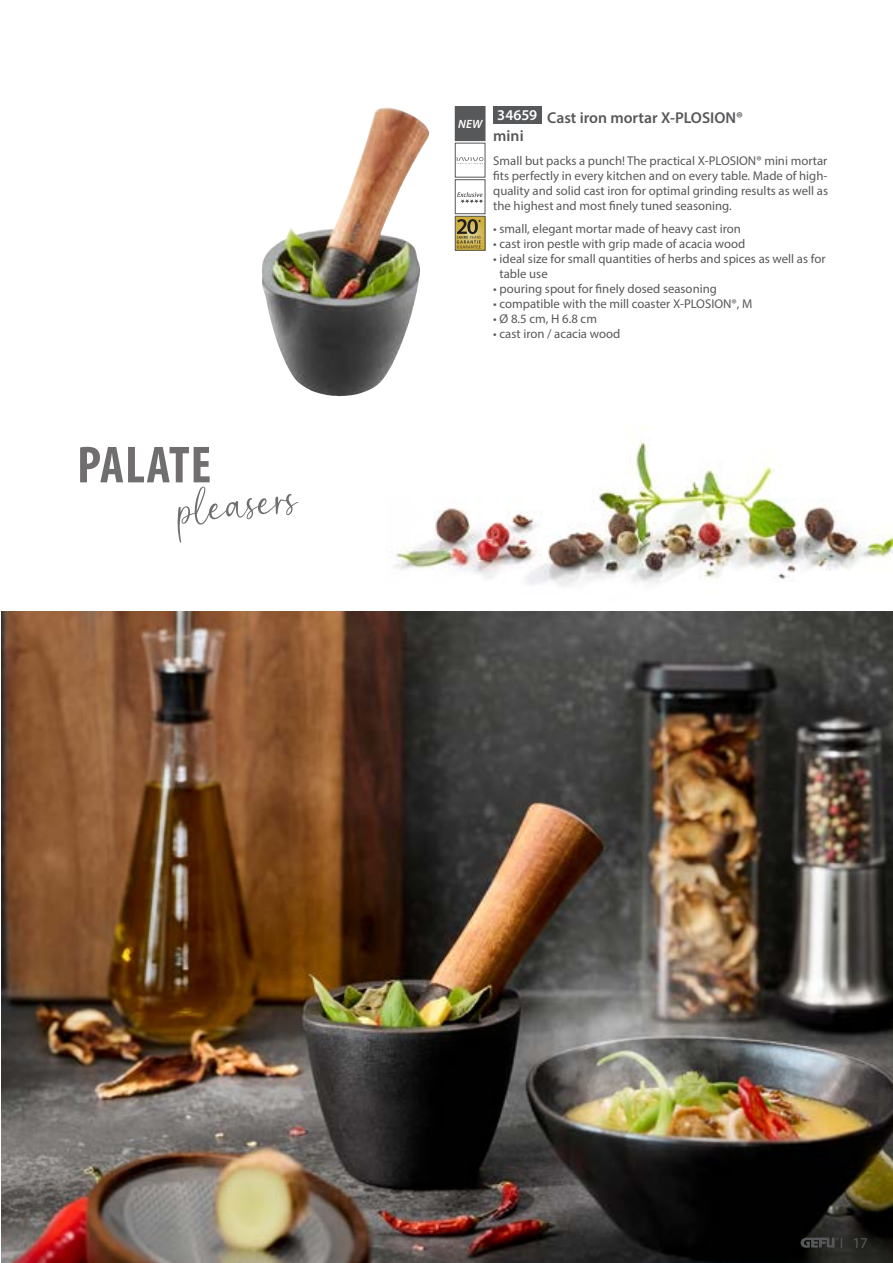
<style>
.page{position:relative;width:893px;height:1263px;background:#fff}
.page>*{position:absolute;margin:0;border:0;box-sizing:border-box;transform-origin:0 0}
.t1{font:75px "Rastanty Cortez";color:#716e6f}
.t2{font:700 condensed 52.5px "Myriad Pro";letter-spacing:.02em;color:#716e6f}
.t3{font:600 15.75px/18px "Myriad Pro";color:#57585a}
.t4{font:15px "Myriad Pro";color:#57585a}
.t5{font:12.75px/15px "Myriad Pro";color:#57585a;text-align:justify}
.t6{font:italic 600 12px "Myriad Pro";color:#fff}
</style>
<div class="page">
<img style="left:1px;top:611px;width:892px;height:652px">
<svg style="left:457px;top:157px;width:26px;height:7px"></svg>
<div style="left:455px;top:143px;width:30px;height:34px;border:1px solid #57585a"></div>
<svg style="left:457px;top:192px;width:26px;height:11px"></svg>
<div style="left:455px;top:179px;width:30px;height:35px;border:1px solid #57585a"></div>
<svg style="left:457px;top:218px;width:26px;height:31px"></svg>
<svg style="left:457px;top:219px;width:24px;height:29px"></svg>
<div style="left:455px;top:216px;width:30px;height:35px;border:1px solid #57585a"></div>
<img style="left:262px;top:107px;width:167px;height:289px">
<img style="left:387px;top:427px;width:506px;height:160px">
<div style="left:455px;top:107px;width:30px;height:34px;background:#57585a"></div>
<div style="left:455px;top:106px;width:30px;height:35px;border:1px solid #57585a"></div>
<div style="left:493px;top:106px;width:48px;height:17px;background:#57585a"></div>
<svg style="left:801px;top:1237px;width:37px;height:11px"></svg>
<h2 class="t2" style="left:77px;top:432px;width:136px">PALATE</h2>
<h1 class="t1" style="left:175px;top:473px;width:121px;rotate:-6deg">pleasers</h1>
<p class="t6" style="left:458px;top:116px;width:26px">NEW</p>
<p class="t3" style="left:493px;top:109px;width:251px"><sup>34659</sup> Cast iron mortar X-PLOSION® mini</p>
<p class="t5" style="left:493px;top:153px;width:336px">Small but packs a punch! The practical X-PLOSION® mini mortar fits perfectly in every kitchen and on every table. Made of high&shy;quality and solid cast iron for optimal grinding results as well as the highest and most finely tuned seasoning.</p>
<p class="t5" style="left:493px;top:221px;width:249px">• small, elegant mortar made of heavy cast iron</p>
<p class="t5" style="left:493px;top:236px;width:254px">• cast iron pestle with grip made of acacia wood</p>
<p class="t5" style="left:500px;top:251px;width:327px;text-indent:-6px">• ideal size for small quantities of herbs and spices as well as for table use</p>
<p class="t5" style="left:493px;top:281px;width:225px">• pouring spout for finely dosed seasoning</p>
<p class="t5" style="left:493px;top:296px;width:261px">• compatible with the mill coaster X-PLOSION®, M</p>
<p class="t5" style="left:493px;top:311px;width:105px">• Ø 8.5 cm, H 6.8 cm</p>
<p class="t5" style="left:493px;top:326px;width:129px">• cast iron / acacia wood</p>
<p class="t4" style="left:840px;top:1233px;width:30px">I 17</p>
</div>
